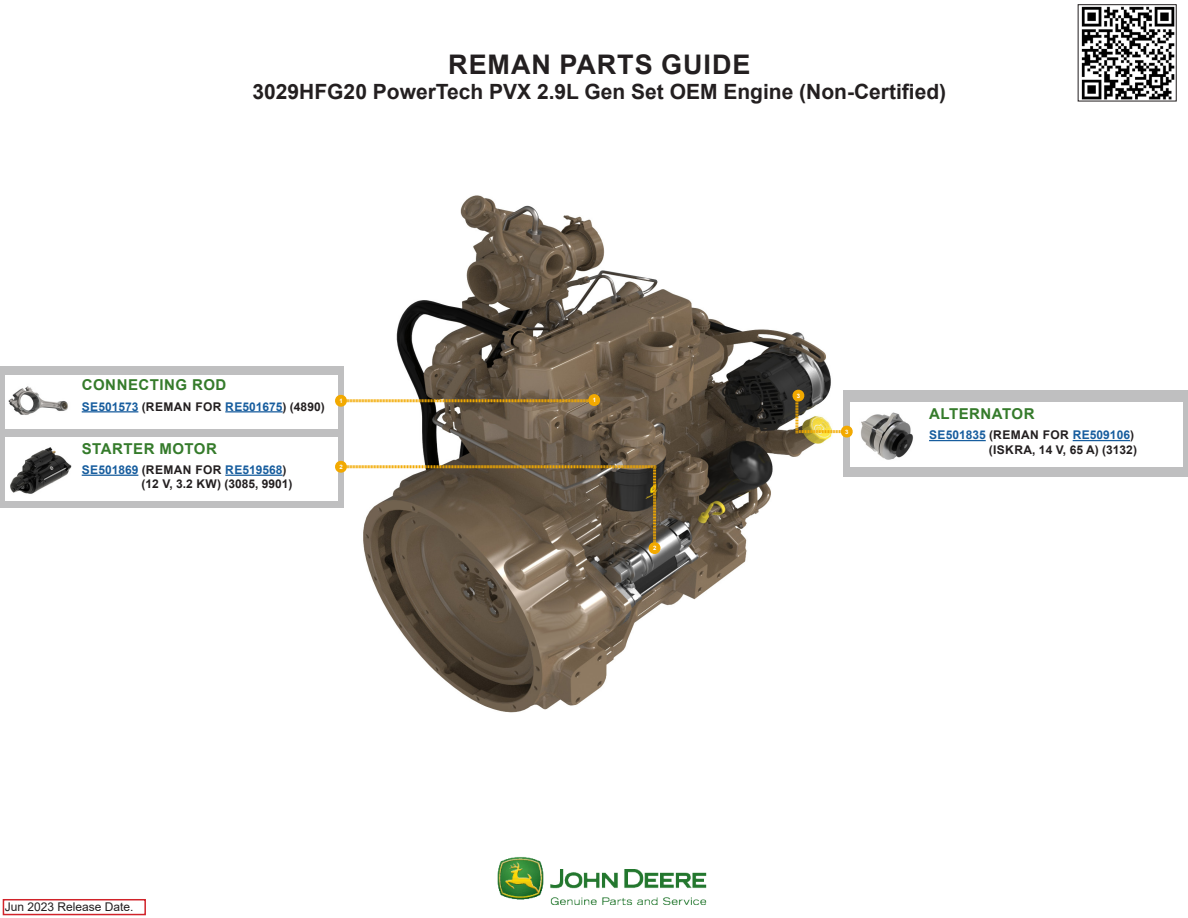
<style>
.page{position:relative;width:1188px;height:918px;background:#fff}
.page>*{position:absolute;margin:0;border:0;box-sizing:border-box;transform-origin:0 0}
.Main_bold_header{font:700 27px "Arial";letter-spacing:.035em;color:#231f20}
.Main_sub_bold_header{font:700 21px "Arial";color:#231f20}
.Filter_Name{font:700 15px "Arial";letter-spacing:.035em;color:#357b2b}
.Filter_Name-2{font:700 12px/14.4px "Arial";color:#231f20;text-align:right}
.Filter_Name-3{font:700 12px "Arial";color:#175d9e}
.t1{font:12px "Arial";color:#231f20}
.Replace_Copy{font:700 6px "Arial";color:#fff}
.s1{color:#231f20}
.s2{color:#175d9e}
</style>
<div class="page">
<div style="left:0;top:366px;width:344px;height:142px;background:#bfbfc0"></div>
<div style="left:844px;top:390px;width:344px;height:87px;background:#bfbfc0"></div>
<img style="left:365px;top:195px;width:466px;height:518px">
<div style="left:850px;top:402px;width:332px;height:64px;background:#fff"></div>
<img style="left:861px;top:412px;width:52px;height:48px">
<hr style="left:929px;top:440px;width:57px;height:1px;background:#175d9e">
<hr style="left:1073px;top:440px;width:57px;height:1px;background:#175d9e">
<div style="left:3px;top:899px;width:143px;height:16px;background:#fff;border:2px solid #d1232a"></div>
<img style="left:497px;top:857px;width:210px;height:48px">
<img style="left:1081px;top:6px;width:94px;height:93px">
<div style="left:1078px;top:4px;width:99px;height:97px;border:1px solid #231f20"></div>
<div style="left:5px;top:437px;width:333px;height:64px;background:#fff"></div>
<hr style="left:82px;top:475px;width:56px;height:1px;background:#175d9e">
<hr style="left:225px;top:475px;width:58px;height:1px;background:#175d9e">
<img style="left:10px;top:447px;width:61px;height:47px">
<div style="left:5px;top:375px;width:333px;height:54px;background:#fff"></div>
<hr style="left:82px;top:411px;width:56px;height:1px;background:#175d9e">
<hr style="left:225px;top:411px;width:58px;height:1px;background:#175d9e">
<img style="left:8px;top:386px;width:60px;height:29px">
<svg style="left:791px;top:388px;width:62px;height:51px"></svg>
<svg style="left:335px;top:459px;width:325px;height:97px;background:#7c6f5d"></svg>
<svg style="left:335px;top:392px;width:265px;height:17px"></svg>
<p class="Main_bold_header" style="left:448px;top:45px;width:304px">REMAN PARTS GUIDE</p>
<p class="Main_sub_bold_header" style="left:253px;top:77px;width:695px">3029HFG20 PowerTech PVX 2.9L Gen Set OEM Engine (Non-Certified)</p>
<p class="Filter_Name" style="left:82px;top:374px;width:146px">CONNECTING ROD</p>
<p class="Filter_Name-3" style="left:82px;top:398px;width:244px">SE501573 <span class="s1">(REMAN FOR</span> RE501675<span class="s1">) (4890)</span></p>
<p class="Filter_Name" style="left:82px;top:438px;width:137px">STARTER MOTOR</p>
<p class="Filter_Name-2" style="left:142px;top:463px;width:152px;text-align:left;text-indent:-60px"><span class="s2">SE501869</span> (REMAN FOR <span class="s2">RE519568</span>) (12 V, 3.2 KW) (3085, 9901)</p>
<p class="Replace_Copy" style="left:339px;top:397px;width:5px">1</p>
<p class="Replace_Copy" style="left:339px;top:463px;width:5px">2</p>
<p class="t1" style="left:5px;top:898px;width:130px">Jun 2023 Release Date.</p>
<p class="Replace_Copy" style="left:593px;top:396px;width:5px">1</p>
<p class="Replace_Copy" style="left:653px;top:544px;width:5px">2</p>
<p class="Replace_Copy" style="left:797px;top:392px;width:5px">3</p>
<p class="Replace_Copy" style="left:845px;top:428px;width:5px">3</p>
<p class="Filter_Name" style="left:929px;top:403px;width:107px">ALTERNATOR</p>
<p class="Filter_Name-2" style="left:929px;top:428px;width:209px"><span class="s2">SE501835</span> (REMAN FOR <span class="s2">RE509106</span>) (ISKRA, 14 V, 65 A) (3132)</p>
</div>
